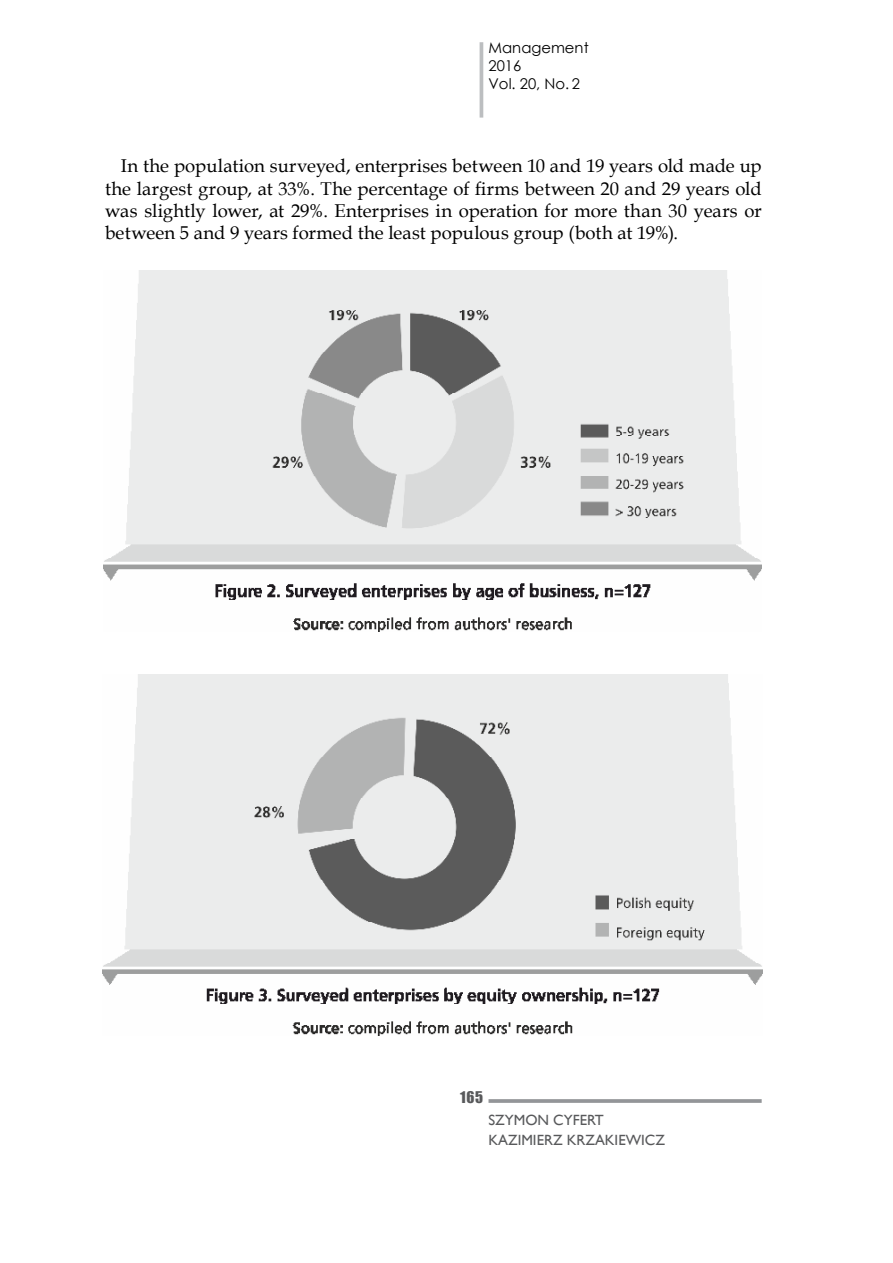
<style>
.page{position:relative;width:893px;height:1263px;background:#fff}
.page>*{position:absolute;margin:0;border:0;box-sizing:border-box;transform-origin:0 0}
.t1{font:18.6px/22.2px "Book Antiqua";letter-spacing:.005em;color:#000;text-align:justify}
.t2{font:14.85px/20.4px "Gill Sans";color:#58595b}
.t3{font:14.85px/17.9px "Century Gothic";color:#000}
.t4{font:14.85px "Impact";color:#58595b}
</style>
<div class="page">
<hr style="left:480px;top:42px;width:3px;height:76px;background:#bcbec0">
<svg style="left:488px;top:1099px;width:274px;height:4px"></svg>
<img style="left:104px;top:270px;width:658px;height:362px">
<img style="left:103px;top:675px;width:659px;height:361px">
<p class="t3" style="left:488px;top:39px;width:102px">Management<br>2016<br>Vol. 20, No. 2</p>
<p class="t1" style="left:105px;top:155px;width:658px;text-indent:16px">In the population surveyed, enterprises between 10 and 19 years old made up the largest group, at 33%. The percentage of firms between 20 and 29 years old was slightly lower, at 29%. Enterprises in operation for more than 30 years or between 5 and 9 years formed the least populous group (both at 19%).</p>
<p class="t4" style="left:460px;top:1088px;width:25px">165</p>
<p class="t2" style="left:488px;top:1109px;width:178px">SZYMON CYFERT<br>KAZIMIERZ KRZAKIEWICZ</p>
</div>
